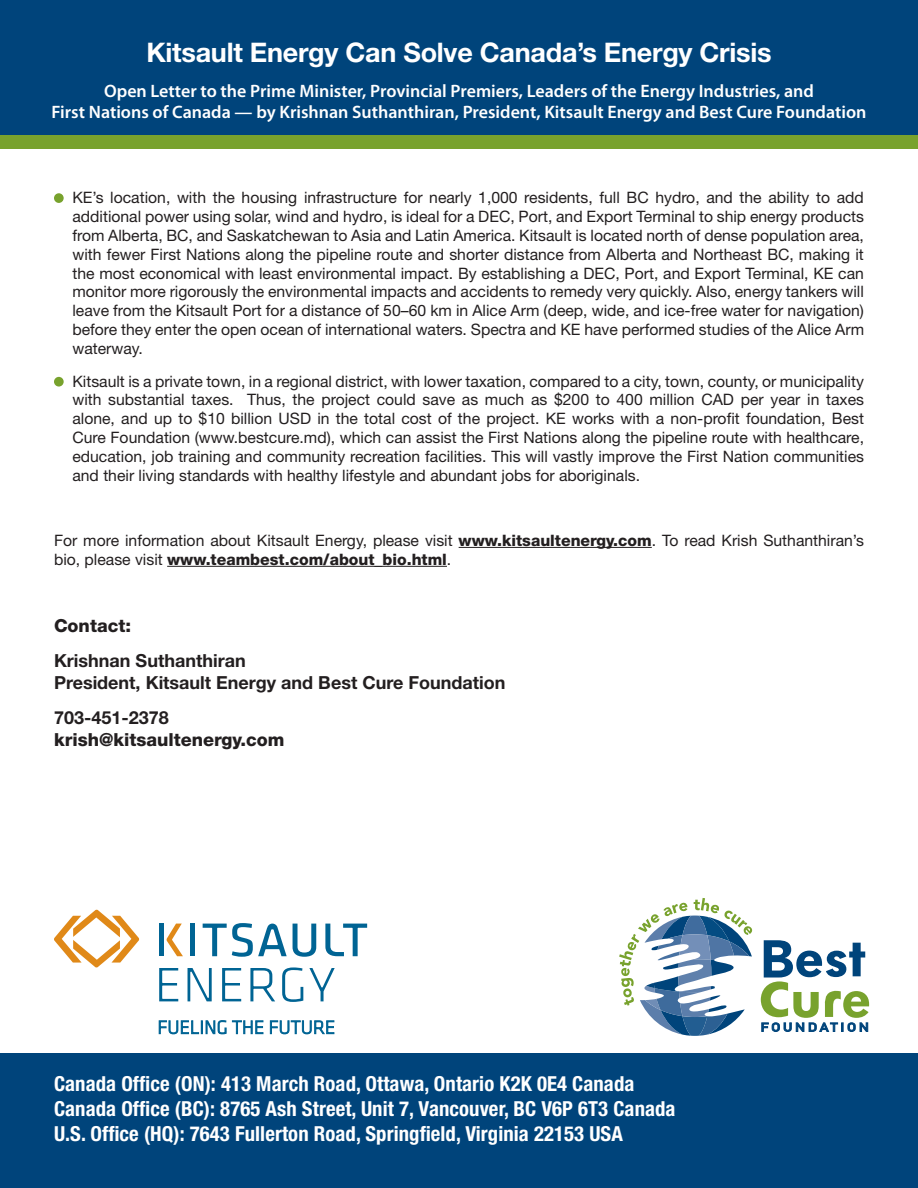
<style>
.page{position:relative;width:918px;height:1188px;background:#fff}
.page>*{position:absolute;margin:0;border:0;box-sizing:border-box;transform-origin:0 0}
.t1{font:700 27px "Helvetica Neue";letter-spacing:-.01em;color:#fff}
.t2{font:700 condensed 20.7px/24.9px "Helvetica Neue";letter-spacing:.005em;color:#fff}
.t3{font:600 18px/21.6px "Myriad Pro";color:#fff;text-align:center}
.t4{font:700 18px/21.6px "Helvetica Neue";color:#231f20}
.t5{font:800 18px "Helvetica Neue";color:#231f20}
.t6{font:15.75px/18.9px "Helvetica Neue";color:#231f20;text-align:justify}
.s1{font-weight:800}
</style>
<div class="page">
<div style="left:0;top:49px;width:918px;height:99px;background:#78a22d"></div>
<div style="left:0;top:0;width:918px;height:135px;background:#00447b"></div>
<div style="left:0;top:1053px;width:918px;height:135px;background:#00447b"></div>
<svg style="left:619px;top:898px;width:134px;height:138px"></svg>
<svg style="left:761px;top:940px;width:108px;height:92px"></svg>
<svg style="left:159px;top:968px;width:19px;height:33px"></svg>
<svg style="left:188px;top:968px;width:24px;height:33px"></svg>
<svg style="left:222px;top:968px;width:19px;height:33px"></svg>
<svg style="left:250px;top:968px;width:25px;height:33px"></svg>
<svg style="left:282px;top:967px;width:21px;height:35px"></svg>
<svg style="left:309px;top:968px;width:26px;height:33px"></svg>
<svg style="left:159px;top:1020px;width:105px;height:15px"></svg>
<svg style="left:270px;top:1020px;width:65px;height:15px"></svg>
<div style="left:159px;top:924px;width:5px;height:32px;background:#006494"></div>
<div style="left:190px;top:924px;width:5px;height:32px;background:#006494"></div>
<svg style="left:293px;top:924px;width:23px;height:33px"></svg>
<svg style="left:325px;top:924px;width:42px;height:32px"></svg>
<svg style="left:203px;top:923px;width:84px;height:34px"></svg>
<svg style="left:166px;top:924px;width:17px;height:32px"></svg>
<svg style="left:54px;top:910px;width:85px;height:57px"></svg>
<hr style="left:459px;top:547px;width:193px;height:1px;background:#231f20">
<hr style="left:167px;top:566px;width:280px;height:1px;background:#231f20">
<div style="left:54px;top:193px;width:10px;height:10px;background:#78a22d;border-radius:50%"></div>
<div style="left:54px;top:377px;width:10px;height:10px;background:#78a22d;border-radius:50%"></div>
<h1 class="t1" style="left:146px;top:35px;width:627px">Kitsault Energy Can Solve Canada’s Energy Crisis</h1>
<p class="t3" style="left:52px;top:79px;width:816px">Open Letter to the Prime Minister, Provincial Premiers, Leaders of the Energy Industries, and<br>First Nations of Canada — by Krishnan Suthanthiran, President, Kitsault Energy and Best Cure Foundation</p>
<p class="t6" style="left:72px;top:188px;width:793px">KE’s location, with the housing infrastructure for nearly 1,000 residents, full BC hydro, and the ability to add additional power using solar, wind and hydro, is ideal for a DEC, Port, and Export Terminal to ship energy products from Alberta, BC, and Saskatchewan to Asia and Latin America. Kitsault is located north of dense population area, with fewer First Nations along the pipeline route and shorter distance from Alberta and Northeast BC, making it the most economical with least environmental impact. By establishing a DEC, Port, and Export Terminal, KE can monitor more rigorously the environmental impacts and accidents to remedy very quickly. Also, energy tankers will leave from the Kitsault Port for a distance of 50–60 km in Alice Arm (deep, wide, and ice-free water for navigation) before they enter the open ocean of international waters. Spectra and KE have performed studies of the Alice Arm waterway.</p>
<p class="t6" style="left:72px;top:371px;width:793px">Kitsault is a private town, in a regional district, with lower taxation, compared to a city, town, county, or municipality with substantial taxes. Thus, the project could save as much as $200 to 400 million CAD per year in taxes alone, and up to $10 billion USD in the total cost of the project. KE works with a non-profit foundation, Best Cure Foundation (www.bestcure.md), which can assist the First Nations along the pipeline route with healthcare, education, job training and community recreation facilities. This will vastly improve the First Nation communities and their living standards with healthy lifestyle and abundant jobs for aboriginals.</p>
<p class="t6" style="left:54px;top:531px;width:812px">For more information about Kitsault Energy, please visit <span class="s1">www.kitsaultenergy.com</span>. To read Krish Suthanthiran’s bio, please visit <span class="s1">www.teambest.com/about_bio.html</span>.</p>
<p class="t5" style="left:54px;top:615px;width:79px">Contact:</p>
<p class="t4" style="left:54px;top:650px;width:453px">Krishnan Suthanthiran<br>President, Kitsault Energy and Best Cure Foundation</p>
<p class="t4" style="left:54px;top:706px;width:116px">703-451-2378</p>
<p class="t5" style="left:54px;top:729px;width:232px">krish@kitsaultenergy.com</p>
<h2 class="t2" style="left:54px;top:1071px;width:623px">Canada Office (ON): 413 March Road, Ottawa, Ontario K2K 0E4 Canada<br>Canada Office (BC): 8765 Ash Street, Unit 7, Vancouver, BC V6P 6T3 Canada<br>U.S. Office (HQ): 7643 Fullerton Road, Springfield, Virginia 22153 USA</h2>
</div>
